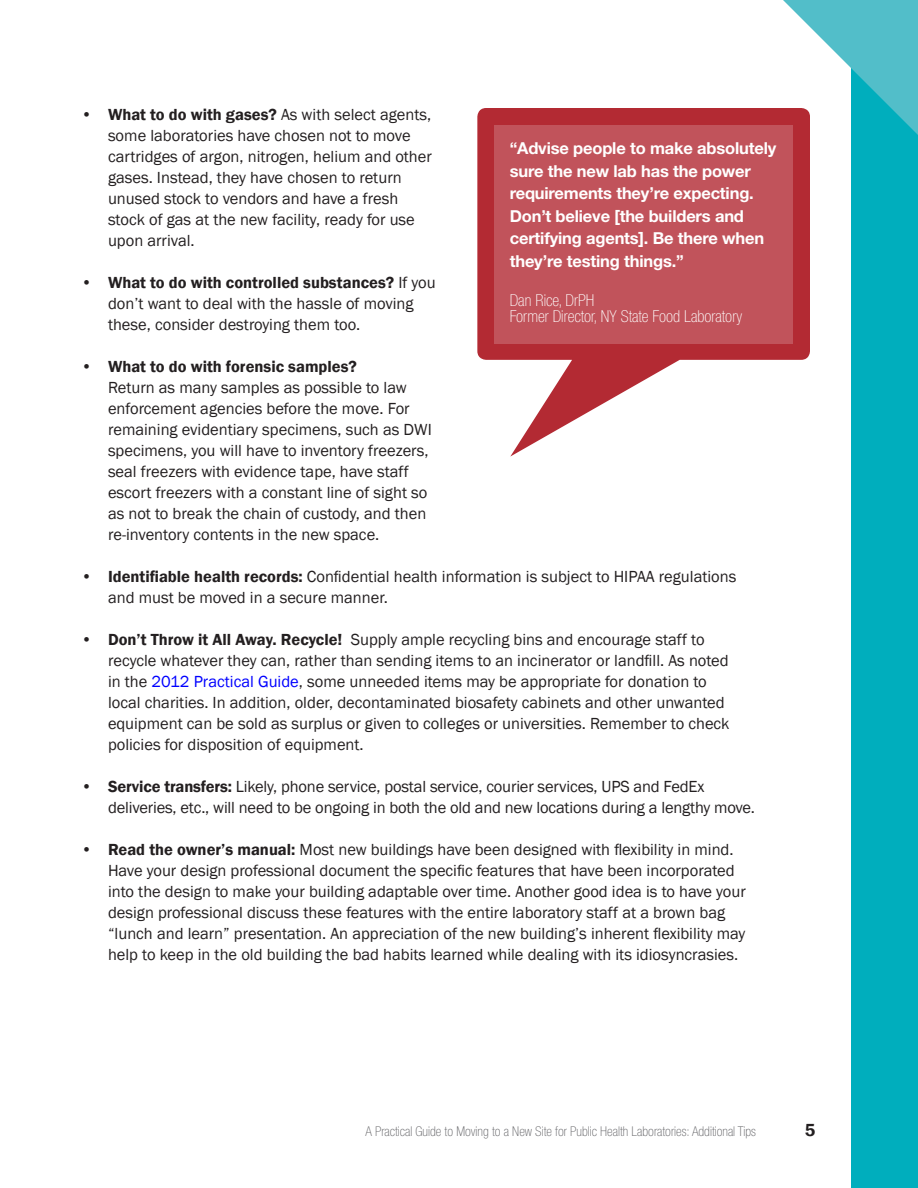
<style>
.page{position:relative;width:918px;height:1188px;background:#fff}
.page>*{position:absolute;margin:0;border:0;box-sizing:border-box;transform-origin:0 0}
.t1{font:600 18px "Franklin Gothic";color:#231f20}
.t2{font:16.5px/21px "Franklin Gothic";color:#231f20}
.t3{font:700 16.5px/22.5px "Helvetica Neue LT Std";letter-spacing:-.01em;color:#fff}
.t4{font:100 condensed 16.5px/16.5px "Helvetica Neue LT Std";color:#fff}
.t5{font:100 condensed 13.5px "Helvetica Neue LT Std";color:#636366}
.s1{font-weight:600}
.s2{color:#00f}
</style>
<div class="page">
<div style="left:851px;top:0;width:67px;height:1188px;background:#00aebd"></div>
<svg style="left:783px;top:0;width:135px;height:135px"></svg>
<svg style="left:477px;top:108px;width:333px;height:349px"></svg>
<div style="left:495px;top:125px;width:298px;height:218px;background:#c1535b"></div>
<p class="t2" style="left:108px;top:104px;width:325px;text-indent:-27px">• <span class="s1">What to do with gases?</span> As with select agents, some laboratories have chosen not to move cartridges of argon, nitrogen, helium and other gases. Instead, they have chosen to return unused stock to vendors and have a fresh stock of gas at the new facility, ready for use upon arrival.</p>
<p class="t2" style="left:108px;top:272px;width:329px;text-indent:-27px">• <span class="s1">What to do with controlled substances?</span> If you don’t want to deal with the hassle of moving these, consider destroying them too.</p>
<p class="t2" style="left:108px;top:356px;width:325px;text-indent:-27px">• <span class="s1">What to do with forensic samples?<br></span>Return as many samples as possible to law enforcement agencies before the move. For remaining evidentiary specimens, such as DWI specimens, you will have to inventory freezers, seal freezers with evidence tape, have staff escort freezers with a constant line of sight so as not to break the chain of custody, and then re-inventory contents in the new space.</p>
<p class="t2" style="left:108px;top:566px;width:630px;text-indent:-27px">• <span class="s1">Identifiable health records:</span> Confidential health information is subject to HIPAA regulations and must be moved in a secure manner.</p>
<p class="t2" style="left:108px;top:629px;width:623px;text-indent:-27px">• <span class="s1">Don’t Throw it All Away. Recycle!</span> Supply ample recycling bins and encourage staff to recycle whatever they can, rather than sending items to an incinerator or landfill. As noted in the <span class="s2">2012 Practical Guide</span>, some unneeded items may be appropriate for donation to local charities. In addition, older, decontaminated biosafety cabinets and other unwanted equipment can be sold as surplus or given to colleges or universities. Remember to check policies for disposition of equipment.</p>
<p class="t2" style="left:108px;top:776px;width:649px;text-indent:-27px">• <span class="s1">Service transfers:</span> Likely, phone service, postal service, courier services, UPS and FedEx deliveries, etc., will need to be ongoing in both the old and new locations during a lengthy move.</p>
<p class="t2" style="left:108px;top:839px;width:639px;text-indent:-27px">• <span class="s1">Read the owner’s manual:</span> Most new buildings have been designed with flexibility in mind.<br>Have your design professional document the specific features that have been incorporated into the design to make your building adaptable over time. Another good idea is to have your design professional discuss these features with the entire laboratory staff at a brown bag “lunch and learn” presentation. An appreciation of the new building’s inherent flexibility may help to keep in the old building the bad habits learned while dealing with its idiosyncrasies.</p>
<p class="t3" style="left:510px;top:137px;width:268px">“Advise people to make absolutely sure the new lab has the power requirements they’re expecting.<br>Don’t believe [the builders and certifying agents]. Be there when they’re testing things.”</p>
<p class="t4" style="left:510px;top:292px;width:234px">Dan Rice, DrPH<br>Former Director, NY State Food Laboratory</p>
<p class="t5" style="left:365px;top:1124px;width:392px">A Practical Guide to Moving to a New Site for Public Health Laboratories: Additional Tips</p>
<p class="t1" style="left:805px;top:1119px;width:12px">5</p>
</div>
